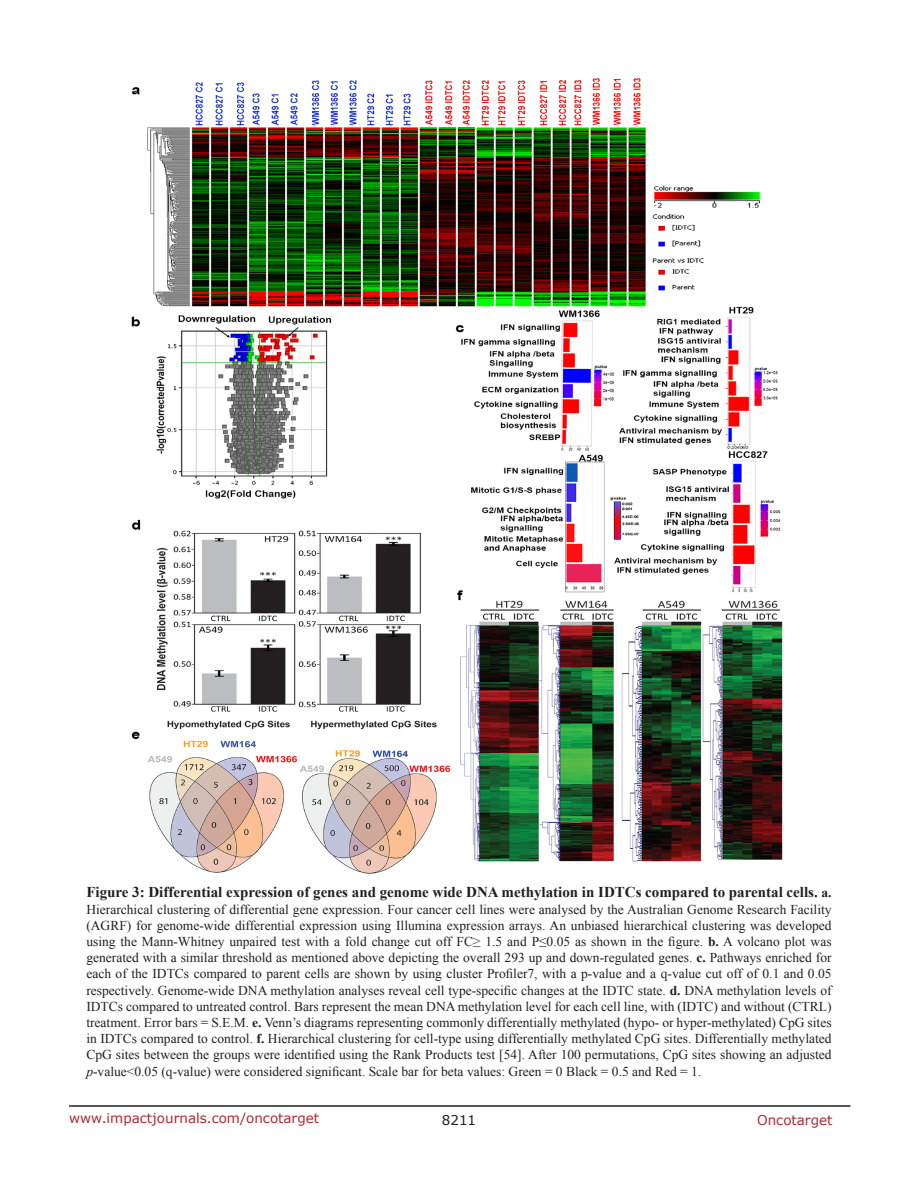
<style>
.page{position:relative;width:918px;height:1188px;background:#fff}
.page>*{position:absolute;margin:0;border:0;box-sizing:border-box;transform-origin:0 0}
.FigureText{font:700 15px "Times New Roman";color:#221f22}
.FigureText-2{font:13.5px/16.2px "Times New Roman";color:#221f22;text-align:justify}
.t1{font:13.5px "Verdana";color:#ac2b31}
.t2{font:13.5px "Verdana";color:#221f22}
.s1{font-size:13.5px}
.s2{font-weight:700}
.s3{font-style:italic}
</style>
<div class="page">
<hr style="left:69px;top:1105px;width:781px;height:2px;background:#231f20">
<img style="left:131px;top:78px;width:652px;height:796px">
<p class="FigureText" style="left:86px;top:882px;width:747px">Figure 3: Differential expression of genes and genome wide DNA methylation in IDTCs compared to parental cells. <span class="s1">a.</span></p>
<p class="FigureText-2" style="left:86px;top:901px;width:747px">Hierarchical clustering of differential gene expression. Four cancer cell lines were analysed by the Australian Genome Research Facility (AGRF) for genome-wide differential expression using Illumina expression arrays. An unbiased hierarchical clustering was developed using the Mann-Whitney unpaired test with a fold change cut off FC≥ 1.5 and P≤0.05 as shown in the figure. <span class="s2">b.</span> A volcano plot was generated with a similar threshold as mentioned above depicting the overall 293 up and down-regulated genes. <span class="s2">c.</span> Pathways enriched for each of the IDTCs compared to parent cells are shown by using cluster Profiler7, with a p-value and a q-value cut off of 0.1 and 0.05 respectively. Genome-wide DNA methylation analyses reveal cell type-specific changes at the IDTC state. <span class="s2">d.</span> DNA methylation levels of IDTCs compared to untreated control. Bars represent the mean DNA methylation level for each cell line, with (IDTC) and without (CTRL) treatment. Error bars = S.E.M. <span class="s2">e.</span> Venn’s diagrams representing commonly differentially methylated (hypo- or hyper-methylated) CpG sites in IDTCs compared to control. <span class="s2">f.</span> Hierarchical clustering for cell-type using differentially methylated CpG sites. Differentially methylated CpG sites between the groups were identified using the Rank Products test [54]. After 100 permutations, CpG sites showing an adjusted <span class="s3">p</span>-value&lt;0.05 (q-value) were considered significant. Scale bar for beta values: Green = 0 Black = 0.5 and Red = 1.</p>
<p class="t1" style="left:69px;top:1109px;width:252px">www.impactjournals.com/oncotarget</p>
<p class="t2" style="left:442px;top:1111px;width:36px">8211</p>
<p class="t1" style="left:757px;top:1111px;width:77px">Oncotarget</p>
</div>
